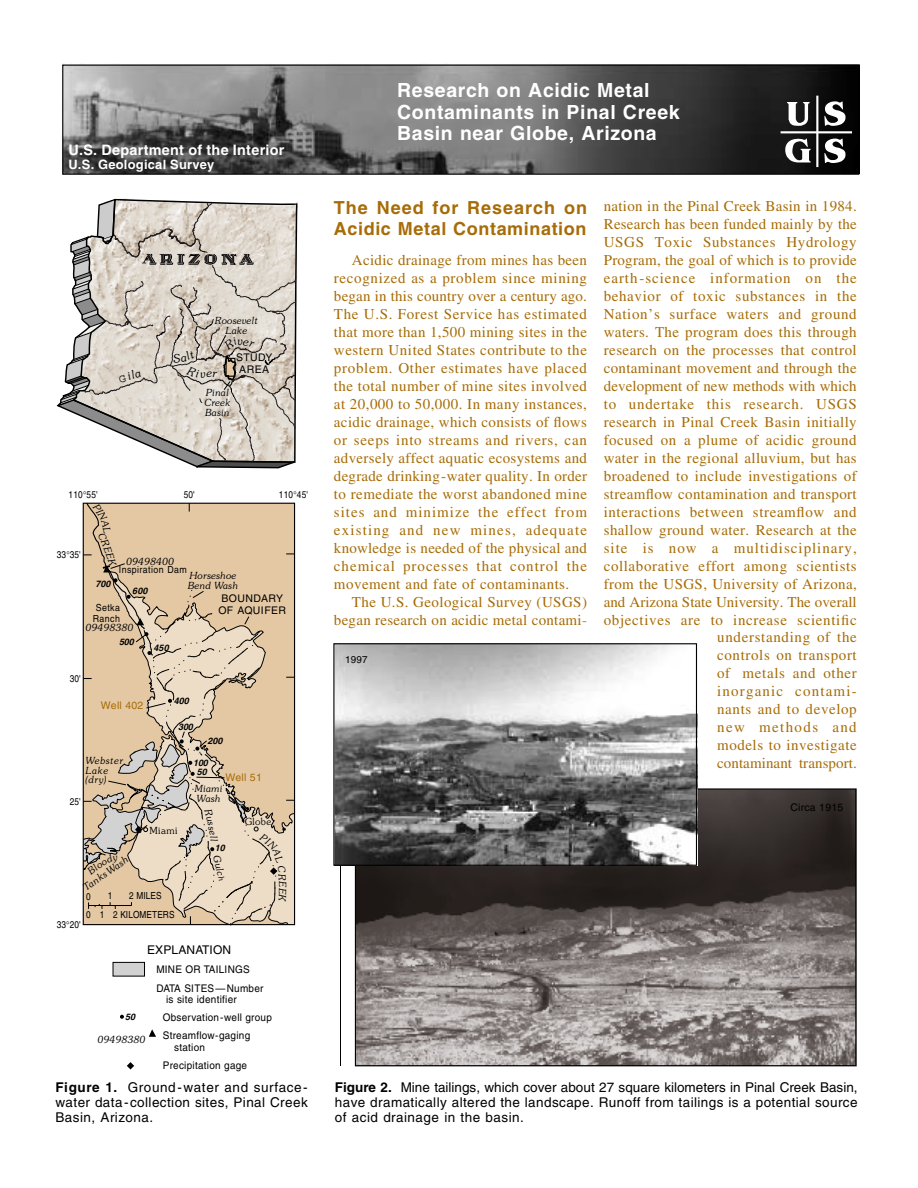
<style>
.page{position:relative;width:918px;height:1188px;background:#fff}
.page>*{position:absolute;margin:0;border:0;box-sizing:border-box;transform-origin:0 0}
.t1{font:700 19.5px/21.8px "Helvetica";letter-spacing:.035em;color:#fff}
.t2{font:700 18px/21px "Helvetica";letter-spacing:.035em;color:#a76c07}
.t3{font:15px/18px "Times";letter-spacing:.03em;color:#a76c07;text-align:justify}
.t4{font:700 14.4px "Helvetica";letter-spacing:.02em;color:#fff}
.t5{font:13.5px/15px "Helvetica";letter-spacing:.03em;color:#000;text-align:justify}
.t6{font:700 12.9px "Helvetica";letter-spacing:.02em;color:#fff}
.t7{font:12px "Helvetica";letter-spacing:.015em;color:#000}
.t8{font:italic 300 11.55px "Souvenir";color:#000}
.t9{font:10.5px/18px "Helvetica";letter-spacing:.025em;color:#000;scale:.95 1}
.t10{font:10.5px/12px "Helvetica";letter-spacing:.025em;color:#000}
.t11{font:10.5px "Helvetica";letter-spacing:.02em;color:#a76c07}
.t12{font:9.9px "Helvetica";color:#000}
.t13{font:italic 300 9.75px/9.8px "Souvenir";letter-spacing:.005em;color:#000}
.t14{font:9.75px "Helvetica";letter-spacing:.025em;color:#000;scale:.85 1}
.t15{font:9.75px/10.5px "Helvetica";letter-spacing:.045em;color:#000;text-align:center;scale:.91 1}
.t16{font:italic 300 9.75px/9.8px "Souvenir";letter-spacing:.04em;color:#000}
.t17{font:300 9.75px "Souvenir";letter-spacing:.045em;color:#000}
.t18{font:italic 700 9px/8.6px "Helvetica";letter-spacing:-.01em;color:#000;text-align:center}
.s1{font-family:"Courier";font-weight:400;font-style:normal}
.s2{font-weight:700}
.s3{color:#c6870e}
</style>
<div class="page">
<img style="left:340px;top:790px;width:515px;height:276px">
<img style="left:62px;top:63px;width:798px;height:111px">
<svg style="left:787px;top:102px;width:23px;height:24px"></svg>
<svg style="left:785px;top:139px;width:26px;height:24px"></svg>
<svg style="left:824px;top:101px;width:22px;height:25px"></svg>
<svg style="left:824px;top:139px;width:22px;height:24px"></svg>
<hr style="left:816px;top:96px;width:2px;height:71px;background:#fff">
<hr style="left:781px;top:131px;width:71px;height:2px;background:#fff">
<svg style="left:127px;top:1062px;width:7px;height:7px"></svg>
<svg style="left:120px;top:1015px;width:4px;height:4px"></svg>
<svg style="left:149px;top:1029px;width:7px;height:8px"></svg>
<div style="left:113px;top:962px;width:32px;height:14px;background:#d2d2d2;border:1px solid #000"></div>
<div style="left:62px;top:65px;width:797px;height:110px;border:1px solid #000"></div>
<div style="left:341px;top:732px;width:14px;height:349px;background:#fff"></div>
<img style="left:335px;top:644px;width:363px;height:222px">
<div style="left:333px;top:643px;width:364px;height:223px;border:1px solid #000"></div>
<svg style="left:82px;top:502px;width:213px;height:424px;background:#d8c2a6"></svg>
<svg style="left:56px;top:198px;width:242px;height:271px"></svg>
<p class="t4" style="left:68px;top:141px;width:218px">U.S. Department of the Interior</p>
<p class="t6" style="left:68px;top:156px;width:148px">U.S. Geological Survey</p>
<p class="t8" style="left:117px;top:372px;width:25px;rotate:-16deg"><span class="s1">G</span> ila</p>
<p class="t13" style="left:215px;top:315px;width:45px;text-align:center">Roosevelt<br>Lake</p>
<p class="t8" style="left:206px;top:366px;width:7px">e</p>
<p class="t10" style="left:236px;top:351px;width:38px;text-align:center">STUDY<br>AREA</p>
<p class="t13" style="left:204px;top:388px;width:28px">Pinal<br>Creek<br>Basin</p>
<p class="t14" style="left:69px;top:489px;width:36px">110 55'</p>
<p class="t14" style="left:184px;top:489px;width:15px">50'</p>
<p class="t14" style="left:279px;top:489px;width:36px">110 45'</p>
<p class="t14" style="left:57px;top:549px;width:30px">33 35'</p>
<p class="t13" style="left:126px;top:556px;width:49px">09498400</p>
<p class="t15" style="left:119px;top:565px;width:76px">Inspiration Dam</p>
<p class="t13" style="left:188px;top:570px;width:52px">Horseshoe<br>Bend Wash</p>
<p class="t18" style="left:95px;top:579px;width:17px">700</p>
<p class="t18" style="left:132px;top:587px;width:17px">600</p>
<p class="t15" style="left:93px;top:603px;width:31px">Setka<br>Ranch</p>
<p class="t10" style="left:218px;top:592px;width:69px">BOUNDARY<br>OF AQUIFER</p>
<p class="t13" style="left:86px;top:623px;width:49px">09498380</p>
<p class="t14" style="left:70px;top:673px;width:15px">30'</p>
<p class="t18" style="left:119px;top:637px;width:16px">500</p>
<p class="t11" style="left:101px;top:700px;width:44px">Well 402</p>
<p class="t16" style="left:85px;top:755px;width:39px">Webster<br>Lake (dry)</p>
<p class="t14" style="left:70px;top:796px;width:15px">25'</p>
<p class="t18" style="left:153px;top:643px;width:17px">450</p>
<p class="t18" style="left:174px;top:696px;width:16px">400</p>
<p class="t18" style="left:178px;top:723px;width:16px">300</p>
<p class="t18" style="left:208px;top:736px;width:16px">200</p>
<p class="t18" style="left:193px;top:759px;width:16px">100<br>50</p>
<p class="t11" style="left:225px;top:772px;width:38px">Well 51</p>
<p class="t13" style="left:195px;top:783px;width:29px">Miami<br>Wash</p>
<p class="t17" style="left:149px;top:824px;width:30px">Miami</p>
<p class="t13" style="left:81px;top:884px;width:54px;rotate:-35deg">TanksWash</p>
<p class="t14" style="left:108px;top:890px;width:7px">1</p>
<p class="t14" style="left:129px;top:890px;width:40px">2 MILES</p>
<p class="t14" style="left:86px;top:890px;width:7px">0</p>
<p class="t14" style="left:86px;top:909px;width:7px">0</p>
<p class="t14" style="left:57px;top:919px;width:30px">33 20'</p>
<p class="t14" style="left:100px;top:909px;width:89px">1 2 KILOMETERS</p>
<p class="t18" style="left:215px;top:843px;width:12px">10</p>
<p class="t17" style="left:245px;top:815px;width:28px">Globe</p>
<p class="t7" style="left:147px;top:943px;width:86px">EXPLANATION</p>
<p class="t9" style="left:166px;top:983px;width:104px;line-height:10.5px;text-indent:-10px">DATA SITES—Number is site identifier</p>
<p class="t9" style="left:163px;top:1008px;width:116px">Observation-well group<br>Streamflow-gaging</p>
<p class="t9" style="left:163px;top:1038px;width:90px;text-indent:11px">station<br>Precipitation gage</p>
<p class="t9" style="left:156px;top:960px;width:100px">MINE OR TAILINGS</p>
<p class="t18" style="left:125px;top:1013px;width:11px">50</p>
<p class="t13" style="left:98px;top:1034px;width:49px">09498380</p>
<p class="t5" style="left:55px;top:1080px;width:254px"><span class="s2">Figure 1.</span> Ground-water and surface&shy;water data-collection sites, Pinal Creek Basin, Arizona.</p>
<h1 class="t1" style="left:397px;top:79px;width:284px">Research on Acidic Metal<br>Contaminants in Pinal Creek<br>Basin near Globe, Arizona</h1>
<p class="t2" style="left:334px;top:197px;width:255px">The Need for Research on<br>Acidic Metal Contamination</p>
<p class="t3" style="left:334px;top:251px;width:255px;text-indent:18px">Acidic drainage from mines has been recognized as a problem since mining began in this country over a century ago.<br>The U.S. Forest Service has estimated that more than 1,500 mining sites in the western United States contribute to the problem. Other estimates have placed the total number of mine sites involved at 20,000 to 50,000. In many instances, acidic drainage, which consists of flows or seeps into streams and rivers, can adversely affect aquatic ecosystems and degrade drinking-water quality. In order to remediate the worst abandoned mine sites and minimize the effect from existing and new mines, adequate knowledge is needed of the physical and chemical processes that control the movement and fate of contaminants.</p>
<p class="t3" style="left:334px;top:593px;width:255px;text-align:right">The U.S. Geological Survey (USGS) began research on acidic metal contami<span class="s3">-</span></p>
<p class="t12" style="left:345px;top:654px;width:24px">1997</p>
<p class="t3" style="left:604px;top:196px;width:255px">nation in the Pinal Creek Basin in 1984.<br>Research has been funded mainly by the USGS Toxic Substances Hydrology Program, the goal of which is to provide earth-science information on the behavior of toxic substances in the Nation’s surface waters and ground waters. The program does this through research on the processes that control contaminant movement and through the development of new methods with which to undertake this research. USGS research in Pinal Creek Basin initially focused on a plume of acidic ground water in the regional alluvium, but has broadened to include investigations of streamflow contamination and transport interactions between streamflow and shallow ground water. Research at the site is now a multidisciplinary, collaborative effort among scientists from the USGS, University of Arizona, and Arizona State University. The overall objectives are to increase scientific</p>
<p class="t3" style="left:717px;top:628px;width:141px">understanding of the controls on transport of metals and other inorganic contami&shy;nants and to develop new methods and models to investigate contaminant transport.</p>
<p class="t10" style="left:790px;top:801px;width:54px">Circa 1915</p>
<p class="t5" style="left:335px;top:1080px;width:524px"><span class="s2">Figure 2.</span> Mine tailings, which cover about 27 square kilometers in Pinal Creek Basin, have dramatically altered the landscape. Runoff from tailings is a potential source of acid drainage in the basin.</p>
</div>
